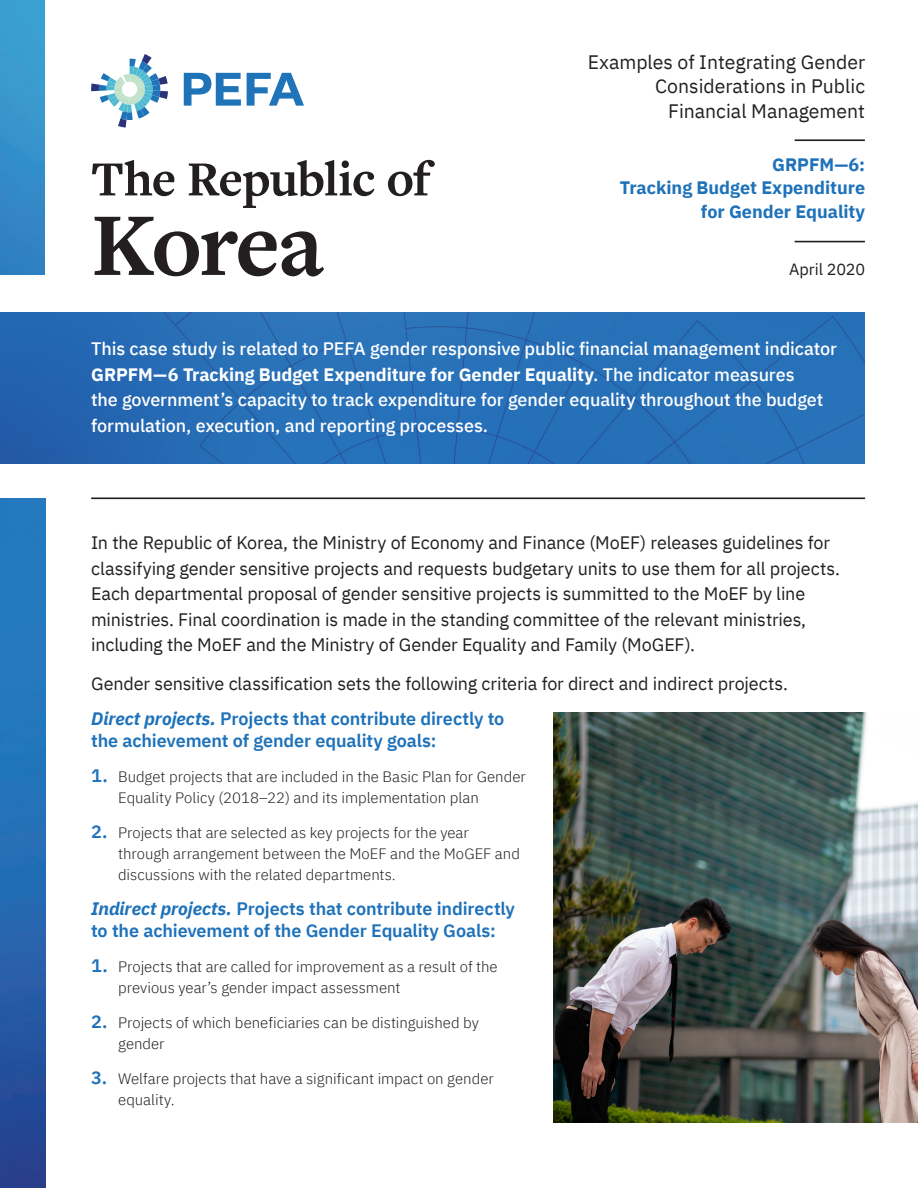
<style>
.page{position:relative;width:918px;height:1188px;background:#fff}
.page>*{position:absolute;margin:0;border:0;box-sizing:border-box;transform-origin:0 0}
.Body{font:700 93px "Freight Text Pro";letter-spacing:-.03em;color:#231f20}
.Body-2{font:700 51px "Freight Text Pro";letter-spacing:-.02em;color:#231f20}
.t1{font:19.5px/24.3px "IBM Plex Sans";color:#231f20;text-align:right}
.INTRO{font:18px/25.5px "IBM Plex Sans";letter-spacing:-.01em;color:#231f20}
.SUBHEAD_2020{font:500 18px/25.5px "IBM Plex Sans";letter-spacing:-.005em;color:#fff}
.BULLET_2020{font:600 18px/21.6px "IBM Plex Sans";letter-spacing:-.005em;color:#1e72ba}
.t2{font:700 18px/22.5px "IBM Plex Sans";color:#1e72ba;text-align:right}
.Body-3{font:16.2px "IBM Plex Sans";letter-spacing:-.01em;color:#231f20}
.BULLET_2020-2{font:300 15px/21px "IBM Plex Sans";color:#231f20}
.s1{font-weight:700}
.s2{font-weight:700;font-style:italic}
.s3{font-weight:600;font-size:18px;color:#1e72ba}
</style>
<div class="page">
<img style="left:554px;top:713px;width:364px;height:410px">
<img style="left:0;top:498px;width:45px;height:690px">
<img style="left:0;top:0;width:44px;height:274px">
<hr style="left:795px;top:139px;width:70px;height:2px;background:#231f20">
<hr style="left:795px;top:241px;width:70px;height:1px;background:#231f20">
<hr style="left:91px;top:497px;width:774px;height:2px;background:#231f20">
<svg style="left:91px;top:54px;width:77px;height:74px"></svg>
<svg style="left:184px;top:73px;width:57px;height:33px"></svg>
<svg style="left:247px;top:73px;width:57px;height:33px"></svg>
<img style="left:0;top:312px;width:865px;height:152px">
<p class="Body-2" style="left:91px;top:145px;width:341px">The Republic of</p>
<p class="Body" style="left:91px;top:183px;width:234px">Korea</p>
<p class="t1" style="left:588px;top:48px;width:279px">Examples of Integrating Gender<br>Considerations in Public<br>Financial Management</p>
<p class="t2" style="left:620px;top:152px;width:247px">GRPFM—6:<br>Tracking Budget Expenditure</p>
<p class="t2" style="left:701px;top:199px;width:166px">for Gender Equality</p>
<p class="Body-3" style="left:789px;top:257px;width:78px">April 2020</p>
<p class="SUBHEAD_2020" style="left:91px;top:335px;width:747px">This case study is related to PEFA gender responsive public financial management indicator <span class="s1">GRPFM—6 Tracking Budget Expenditure for Gender Equality</span>. The indicator measures<br>the government’s capacity to track expenditure for gender equality throughout the budget formulation, execution, and reporting processes.</p>
<p class="INTRO" style="left:91px;top:529px;width:750px">In the Republic of Korea, the Ministry of Economy and Finance (MoEF) releases guidelines for classifying gender sensitive projects and requests budgetary units to use them for all projects.<br>Each departmental proposal of gender sensitive projects is summitted to the MoEF by line ministries. Final coordination is made in the standing committee of the relevant ministries, including the MoEF and the Ministry of Gender Equality and Family (MoGEF).</p>
<p class="INTRO" style="left:91px;top:670px;width:698px">Gender sensitive classification sets the following criteria for direct and indirect projects.</p>
<p class="BULLET_2020" style="left:91px;top:707px;width:415px"><span class="s2">Direct projects.</span> Projects that contribute directly to the achievement of gender equality goals:</p>
<p class="BULLET_2020-2" style="left:118px;top:765px;width:409px;text-indent:-27px"><span class="s3">1.</span> Budget projects that are included in the Basic Plan for Gender<br>Equality Policy (2018–22) and its implementation plan</p>
<p class="BULLET_2020-2" style="left:118px;top:821px;width:403px;text-indent:-27px"><span class="s3">2.</span> Projects that are selected as key projects for the year through arrangement between the MoEF and the MoGEF and discussions with the related departments.</p>
<p class="BULLET_2020" style="left:91px;top:897px;width:425px"><span class="s2">Indirect projects.</span> Projects that contribute indirectly to the achievement of the Gender Equality Goals:</p>
<p class="BULLET_2020-2" style="left:118px;top:955px;width:381px;text-indent:-27px"><span class="s3">1.</span> Projects that are called for improvement as a result of the previous year’s gender impact assessment</p>
<p class="BULLET_2020-2" style="left:118px;top:1011px;width:362px;text-indent:-27px"><span class="s3">2.</span> Projects of which beneficiaries can be distinguished by gender</p>
<p class="BULLET_2020-2" style="left:118px;top:1067px;width:377px;text-indent:-27px"><span class="s3">3.</span> Welfare projects that have a significant impact on gender equality.</p>
</div>
